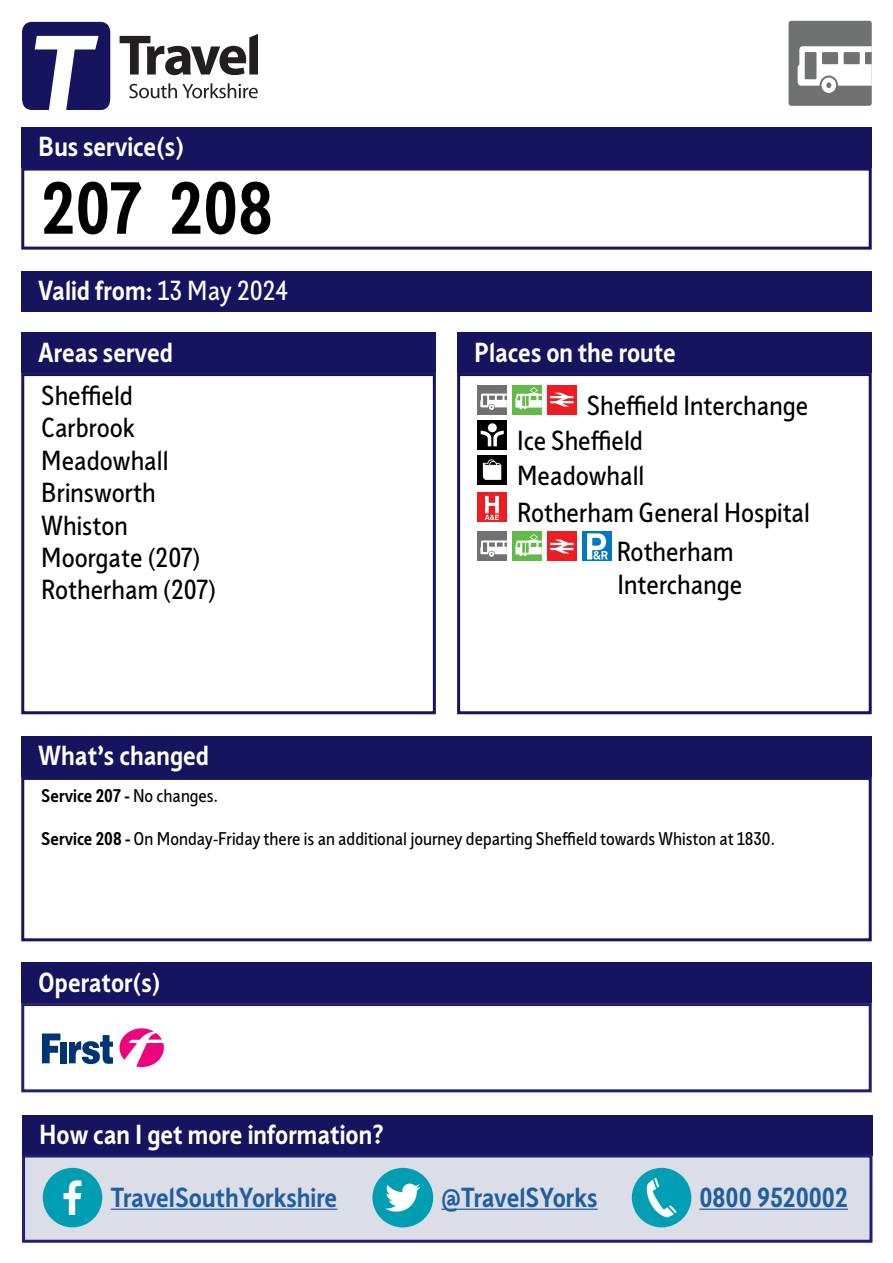
<style>
.page{position:relative;width:893px;height:1263px;background:#fff}
.page>*{position:absolute;margin:0;border:0;box-sizing:border-box;transform-origin:0 0}
.t1{font:700 72px "Sheffield Sans 2";color:#000}
.t2{font:27px/32.4px "Sheffield Sans 2";color:#000}
.t3{font:700 27px "Sheffield Sans 2";color:#fff}
.t4{font:700 27px "Sheffield Sans 2";color:#215e9e}
.t5{font:18px "Sheffield Sans 2";color:#000}
.t6{font:700 18px "Sheffield Sans 2";color:#000}
.s1{font-weight:400}
.s2{font-weight:700}
</style>
<div class="page">
<div style="left:21px;top:271px;width:851px;height:40px;background:#16145f"></div>
<div style="left:21px;top:127px;width:851px;height:41px;background:#16145f"></div>
<div style="left:21px;top:168px;width:851px;height:82px;border:3px solid #16145f"></div>
<div style="left:21px;top:736px;width:851px;height:41px;background:#16145f"></div>
<div style="left:21px;top:777px;width:851px;height:164px;border:3px solid #16145f"></div>
<div style="left:21px;top:333px;width:415px;height:40px;background:#16145f"></div>
<div style="left:21px;top:373px;width:415px;height:341px;border:3px solid #16145f"></div>
<div style="left:457px;top:333px;width:415px;height:40px;background:#16145f"></div>
<div style="left:477px;top:385px;width:30px;height:29px;background:#707271"></div>
<svg style="left:480px;top:394px;width:27px;height:16px"></svg>
<div style="left:512px;top:385px;width:30px;height:29px;background:#62bb46"></div>
<svg style="left:515px;top:387px;width:27px;height:22px"></svg>
<div style="left:547px;top:385px;width:30px;height:29px;background:#ed1d24"></div>
<svg style="left:550px;top:393px;width:23px;height:14px"></svg>
<div style="left:477px;top:420px;width:30px;height:30px;background:#000"></div>
<div style="left:488px;top:423px;width:9px;height:9px;background:#fff;border-radius:50%"></div>
<svg style="left:481px;top:431px;width:23px;height:15px"></svg>
<div style="left:477px;top:455px;width:30px;height:30px;background:#000"></div>
<svg style="left:483px;top:459px;width:18px;height:21px"></svg>
<div style="left:477px;top:493px;width:30px;height:29px;background:#ed1d24"></div>
<svg style="left:485px;top:496px;width:14px;height:24px"></svg>
<div style="left:477px;top:531px;width:30px;height:30px;background:#707271"></div>
<svg style="left:480px;top:540px;width:27px;height:17px"></svg>
<div style="left:512px;top:531px;width:30px;height:30px;background:#62bb46"></div>
<svg style="left:515px;top:534px;width:27px;height:22px"></svg>
<div style="left:547px;top:532px;width:30px;height:29px;background:#ed1d24"></div>
<svg style="left:550px;top:539px;width:23px;height:14px"></svg>
<div style="left:582px;top:532px;width:30px;height:29px;background:#0079c1"></div>
<svg style="left:587px;top:533px;width:21px;height:26px"></svg>
<div style="left:457px;top:373px;width:415px;height:341px;border:3px solid #16145f"></div>
<div style="left:21px;top:962px;width:851px;height:41px;background:#16145f"></div>
<div style="left:21px;top:1003px;width:851px;height:89px;border:3px solid #221f72"></div>
<svg style="left:119px;top:1028px;width:45px;height:39px"></svg>
<svg style="left:42px;top:1033px;width:18px;height:30px"></svg>
<div style="left:60px;top:1042px;width:7px;height:21px;background:#003573"></div>
<svg style="left:69px;top:1035px;width:44px;height:29px"></svg>
<div style="left:789px;top:21px;width:83px;height:85px;background:#707271;border-radius:3px"></div>
<svg style="left:798px;top:46px;width:74px;height:47px"></svg>
<svg style="left:129px;top:83px;width:129px;height:15px"></svg>
<svg style="left:120px;top:34px;width:138px;height:41px"></svg>
<svg style="left:22px;top:22px;width:88px;height:88px"></svg>
<div style="left:22px;top:1115px;width:850px;height:40px;background:#16145f"></div>
<div style="left:22px;top:1154px;width:850px;height:89px;background:#dbdee7;border:3px solid #221f72"></div>
<hr style="left:111px;top:1208px;width:226px;height:2px;background:#215e9e">
<hr style="left:441px;top:1208px;width:157px;height:2px;background:#215e9e">
<hr style="left:699px;top:1208px;width:149px;height:2px;background:#215e9e">
<div style="left:43px;top:1168px;width:59px;height:59px;background:#009eb3;border-radius:50%"></div>
<svg style="left:64px;top:1180px;width:17px;height:35px"></svg>
<div style="left:372px;top:1168px;width:61px;height:59px;background:#009eb3;border-radius:50%"></div>
<svg style="left:385px;top:1183px;width:35px;height:28px"></svg>
<div style="left:632px;top:1168px;width:59px;height:59px;background:#029eb3;border-radius:50%"></div>
<svg style="left:646px;top:1178px;width:31px;height:39px"></svg>
<p class="t3" style="left:38px;top:128px;width:147px">Bus service(s)</p>
<h1 class="t1" style="left:41px;top:160px;width:233px">207 208</h1>
<p class="t3" style="left:38px;top:272px;width:252px">Valid from: <span class="s1">13 May 2024</span></p>
<p class="t3" style="left:38px;top:334px;width:136px">Areas served</p>
<p class="t2" style="left:41px;top:379px;width:176px">Sheffield<br>Carbrook<br>Meadowhall<br>Brinsworth<br>Whiston<br>Moorgate (207)<br>Rotherham (207)</p>
<p class="t3" style="left:474px;top:334px;width:203px">Places on the route</p>
<p class="t2" style="left:517px;top:387px;width:293px;line-height:35.1px;text-indent:70px">Sheffield Interchange<br>Ice Sheffield<br>Meadowhall</p>
<p class="t2" style="left:617px;top:493px;width:195px;line-height:39px;text-indent:-100px">Rotherham General Hospital<br>Rotherham</p>
<p class="t2" style="left:618px;top:567px;width:126px">Interchange</p>
<p class="t3" style="left:38px;top:738px;width:172px">What’s changed</p>
<p class="t6" style="left:41px;top:784px;width:179px">Service 207 - <span class="s1">No changes.</span></p>
<p class="t5" style="left:41px;top:827px;width:735px"><span class="s2">Service 208 -</span> On Monday-Friday there is an additional journey departing Sheffield towards Whiston at 1830.</p>
<p class="t3" style="left:38px;top:964px;width:124px">Operator(s)</p>
<p class="t3" style="left:39px;top:1116px;width:347px">How can I get more information?</p>
<p class="t4" style="left:111px;top:1179px;width:228px">TravelSouthYorkshire</p>
<p class="t4" style="left:441px;top:1179px;width:158px">@TravelSYorks</p>
<p class="t4" style="left:699px;top:1179px;width:150px">0800 9520002</p>
</div>
